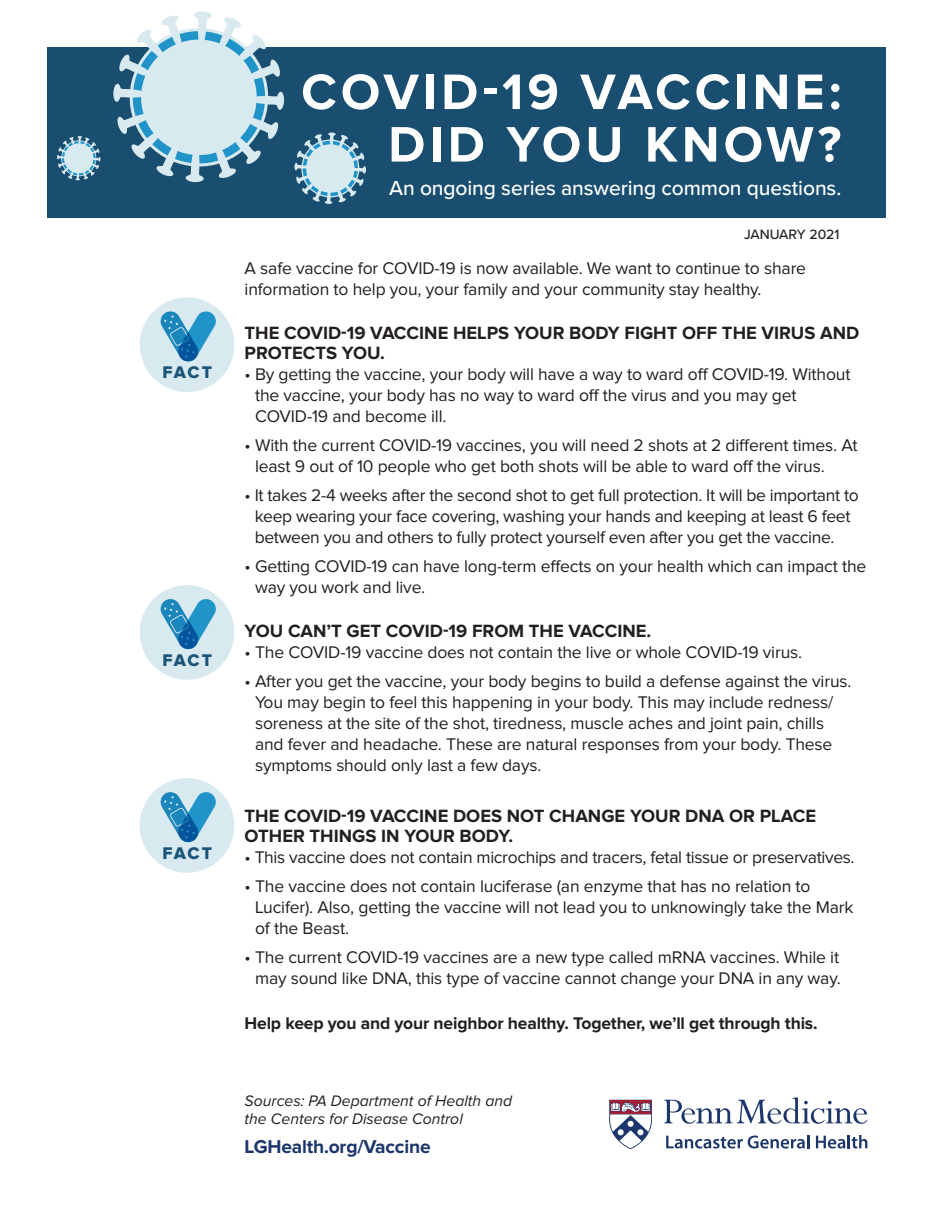
<style>
.page{position:relative;width:933px;height:1210px;background:#fff}
.page>*{position:absolute;margin:0;border:0;box-sizing:border-box;transform-origin:0 0}
.t1{font:700 51.62px/52.5px "Proxima Nova";letter-spacing:.08em;color:#fff;text-align:right}
.t2{font:500 21px "Proxima Nova";letter-spacing:-.005em;color:#fff}
.t3{font:700 19.25px "Proxima Nova";letter-spacing:-.01em;color:#1c366c}
.t4{font:700 18.38px/20.1px "Proxima Nova";color:#231f20}
.t5{font:17.5px/21px "Proxima Nova";letter-spacing:-.01em;color:#231f20}
.t6{font:700 17.5px "Proxima Nova";letter-spacing:-.01em;color:#231f20}
.t7{font:17.5px "Proxima Nova Extrabld";letter-spacing:.09em;color:#1a5478}
.t8{font:italic 15.75px/17.5px "Proxima Nova";color:#231f20}
.t9{font:500 14px "Proxima Nova";color:#231f20}
</style>
<div class="page">
<svg style="left:609px;top:1099px;width:43px;height:51px"></svg>
<svg style="left:664px;top:1097px;width:203px;height:26px"></svg>
<svg style="left:666px;top:1135px;width:143px;height:13px"></svg>
<svg style="left:815px;top:1135px;width:52px;height:13px"></svg>
<div style="left:47px;top:48px;width:838px;height:170px;background:#1a4e70"></div>
<svg style="left:113px;top:11px;width:171px;height:171px"></svg>
<svg style="left:294px;top:132px;width:72px;height:72px"></svg>
<svg style="left:57px;top:136px;width:43px;height:44px"></svg>
<div style="left:140px;top:297px;width:94px;height:95px;background:#d8eaef;border-radius:50%"></div>
<svg style="left:160px;top:311px;width:56px;height:51px"></svg>
<div style="left:140px;top:585px;width:94px;height:95px;background:#d8eaef;border-radius:50%"></div>
<svg style="left:160px;top:599px;width:56px;height:51px"></svg>
<div style="left:140px;top:778px;width:94px;height:94px;background:#d8eaef;border-radius:50%"></div>
<svg style="left:160px;top:792px;width:56px;height:51px"></svg>
<p class="t7" style="left:162px;top:364px;width:51px">FACT</p>
<p class="t7" style="left:162px;top:652px;width:51px">FACT</p>
<p class="t7" style="left:162px;top:845px;width:51px">FACT</p>
<h1 class="t1" style="left:301px;top:68px;width:541px">COVID-19 VACCINE:<br>DID YOU KNOW?</h1>
<p class="t2" style="left:389px;top:176px;width:453px">An ongoing series answering common questions.</p>
<p class="t9" style="left:744px;top:226px;width:97px">JANUARY 2021</p>
<p class="t5" style="left:244px;top:259px;width:563px">A safe vaccine for COVID-19 is now available. We want to continue to share information to help you, your family and your community stay healthy.</p>
<p class="t4" style="left:244px;top:324px;width:616px">THE COVID-19 VACCINE HELPS YOUR BODY FIGHT OFF THE VIRUS AND<br>PROTECTS YOU.</p>
<p class="t5" style="left:255px;top:365px;width:597px;text-indent:-10px">• By getting the vaccine, your body will have a way to ward off COVID-19. Without the vaccine, your body has no way to ward off the virus and you may get<br>COVID-19 and become ill.</p>
<p class="t5" style="left:255px;top:436px;width:604px;text-indent:-10px">• With the current COVID-19 vaccines, you will need 2 shots at 2 different times. At least 9 out of 10 people who get both shots will be able to ward off the virus.</p>
<p class="t5" style="left:255px;top:485px;width:605px;text-indent:-10px">• It takes 2-4 weeks after the second shot to get full protection. It will be important to keep wearing your face covering, washing your hands and keeping at least 6 feet between you and others to fully protect yourself even after you get the vaccine.</p>
<p class="t5" style="left:255px;top:556px;width:612px;text-indent:-10px">• Getting COVID-19 can have long-term effects on your health which can impact the way you work and live.</p>
<p class="t4" style="left:244px;top:621px;width:408px">YOU CAN’T GET COVID-19 FROM THE VACCINE.</p>
<p class="t5" style="left:244px;top:642px;width:559px">• The COVID-19 vaccine does not contain the live or whole COVID-19 virus.</p>
<p class="t5" style="left:255px;top:671px;width:598px;text-indent:-10px">• After you get the vaccine, your body begins to build a defense against the virus.<br>You may begin to feel this happening in your body. This may include redness/ soreness at the site of the shot, tiredness, muscle aches and joint pain, chills and fever and headache. These are natural responses from your body. These symptoms should only last a few days.</p>
<p class="t4" style="left:244px;top:807px;width:573px">THE COVID-19 VACCINE DOES NOT CHANGE YOUR DNA OR PLACE<br>OTHER THINGS IN YOUR BODY.</p>
<p class="t5" style="left:244px;top:848px;width:611px">• This vaccine does not contain microchips and tracers, fetal tissue or preservatives.</p>
<p class="t5" style="left:255px;top:877px;width:599px;text-indent:-10px">• The vaccine does not contain luciferase (an enzyme that has no relation to<br>Lucifer). Also, getting the vaccine will not lead you to unknowingly take the Mark of the Beast.</p>
<p class="t5" style="left:244px;top:947px;width:597px;text-align:center">• The current COVID-19 vaccines are a new type called mRNA vaccines. While it may sound like DNA, this type of vaccine cannot change your DNA in any way.</p>
<p class="t6" style="left:244px;top:1015px;width:574px">Help keep you and your neighbor healthy. Together, we’ll get through this.</p>
<p class="t8" style="left:244px;top:1093px;width:269px">Sources: PA Department of Health and the Centers for Disease Control</p>
<p class="t3" style="left:244px;top:1137px;width:187px">LGHealth.org/Vaccine</p>
</div>
